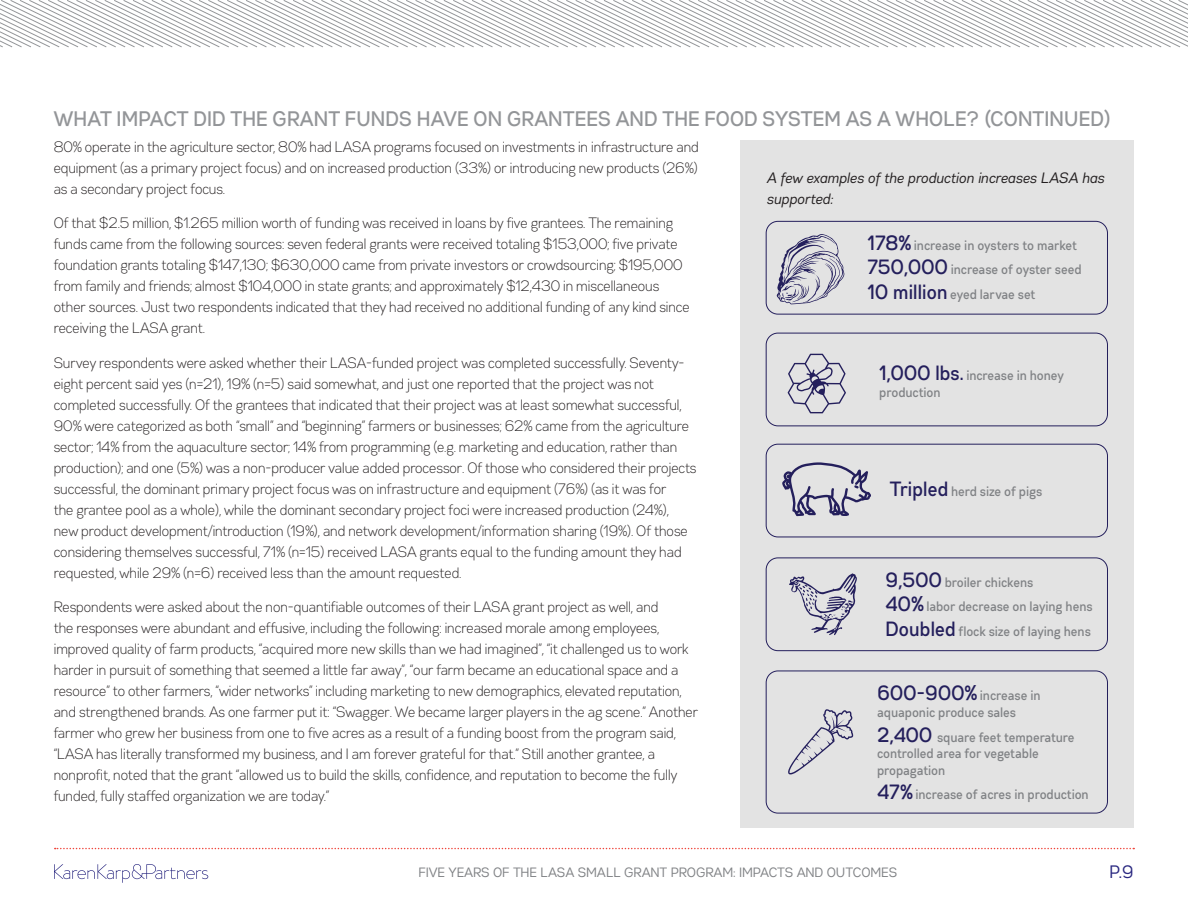
<style>
.page{position:relative;width:1188px;height:918px;background:#fff}
.page>*{position:absolute;margin:0;border:0;box-sizing:border-box;transform-origin:0 0}
.CLT_Header1{font:600 condensed 21px "Gabriel Sans";color:#939598}
.t1{font:condensed 18px "Gabriel Sans";color:#292780}
.t2{font:condensed 17.7px "Gabriel Sans";color:#231f20}
.LASA_Body{font:300 condensed 15px/21px "Gabriel Sans";color:#231f20}
.LASA_Body-2{font:italic condensed 15px/21px "Gabriel Sans";color:#231f20}
.t3{font:600 condensed 13.8px/24.8px "Gabriel Sans";color:#808285}
.t4{font:condensed 13.5px "Gabriel Sans";color:#808285}
.t5{font:600 condensed 11.7px "Gabriel Sans";color:#231f20}
.s1{font-size:20.55px;color:#241f5c}
</style>
<div class="page">
<svg style="left:0;top:0;width:1188px;height:48px"></svg>
<svg style="left:54px;top:864px;width:154px;height:19px"></svg>
<svg style="left:55px;top:848px;width:1079px;height:1px"></svg>
<div style="left:741px;top:140px;width:393px;height:688px;background:#e3e3e3"></div>
<svg style="left:777px;top:234px;width:67px;height:70px"></svg>
<div style="left:766px;top:221px;width:342px;height:94px;border:1px solid #241f5c;border-radius:12px"></div>
<svg style="left:789px;top:573px;width:68px;height:62px"></svg>
<div style="left:766px;top:557px;width:342px;height:94px;border:1px solid #241f5c;border-radius:12px"></div>
<svg style="left:788px;top:354px;width:58px;height:59px"></svg>
<div style="left:766px;top:333px;width:342px;height:93px;border:1px solid #241f5c;border-radius:12px"></div>
<svg style="left:782px;top:462px;width:89px;height:54px"></svg>
<div style="left:766px;top:444px;width:342px;height:93px;border:1px solid #241f5c;border-radius:12px"></div>
<svg style="left:788px;top:709px;width:65px;height:66px"></svg>
<div style="left:766px;top:670px;width:342px;height:144px;border:1px solid #241f5c;border-radius:12px"></div>
<p class="CLT_Header1" style="left:54px;top:107px;width:1059px">WHAT IMPACT DID THE GRANT FUNDS HAVE ON GRANTEES AND THE FOOD SYSTEM AS A WHOLE? (CONTINUED)</p>
<p class="t5" style="left:766px;top:121px;width:239px">LASA GRANT IMPACTS: SURVEY RESPONSES</p>
<p class="t2" style="left:766px;top:162px;width:426px">A few examples of the production increases that LASA ha</p>
<p class="LASA_Body" style="left:54px;top:136px;width:647px;text-align:justify">80% operate in the agriculture sector, 80% had LASA programs focused on investments in infrastructure and equipment (as a primary project focus) and on increased production (33%) or introducing new products (26%) as a secondary project focus.</p>
<p class="LASA_Body" style="left:54px;top:213px;width:638px">Of that $2.5 million, $1.265 million worth of funding was received in loans by five grantees. The remaining funds came from the following sources: seven federal grants were received totaling $153,000; five private foundation grants totaling $147,130; $630,000 came from private investors or crowdsourcing; $195,000 from family and friends; almost $104,000 in state grants; and approximately $12,430 in miscellaneous other sources. Just two respondents indicated that they had received no additional funding of any kind since receiving the LASA grant.</p>
<p class="LASA_Body" style="left:54px;top:352px;width:644px">Survey respondents were asked whether their LASA-funded project was completed successfully. Seventy&shy;eight percent said yes (n=21), 19% (n=5) said somewhat, and just one reported that the project was not completed successfully. Of the grantees that indicated that their project was at least somewhat successful, 90% were categorized as both “small” and “beginning” farmers or businesses; 62% came from the agriculture sector; 14% from the aquaculture sector; 14% from programming (e.g. marketing and education, rather than production); and one (5%) was a non-producer value added processor. Of those who considered their projects successful, the dominant primary project focus was on infrastructure and equipment (76%) (as it was for<br>the grantee pool as a whole), while the dominant secondary project foci were increased production (24%), new product development/introduction (19%), and network development/information sharing (19%). Of those considering themselves successful, 71% (n=15) received LASA grants equal to the funding amount they had requested, while 29% (n=6) received less than the amount requested.</p>
<p class="LASA_Body" style="left:54px;top:597px;width:646px">Respondents were asked about the non-quantifiable outcomes of their LASA grant project as well, and<br>the responses were abundant and effusive, including the following: increased morale among employees, improved quality of farm products, “acquired more new skills than we had imagined”, “it challenged us to work harder in pursuit of something that seemed a little far away”, “our farm became an educational space and a resource” to other farmers, “wider networks” including marketing to new demographics, elevated reputation, and strengthened brands. As one farmer put it: “Swagger. We became larger players in the ag scene.” Another farmer who grew her business from one to five acres as a result of a funding boost from the program said, “LASA has literally transformed my business, and I am forever grateful for that.” Still another grantee, a nonprofit, noted that the grant “allowed us to build the skills, confidence, and reputation to become the fully funded, fully staffed organization we are today.”</p>
<p class="LASA_Body-2" style="left:767px;top:167px;width:339px">A few examples of the production increases LASA has supported:</p>
<p class="t3" style="left:868px;top:232px;width:216px"><span class="s1">178%</span> increase in oysters to market<br><span class="s1">750,000</span> increase of oyster seed<br><span class="s1">10 million</span> eyed larvae set</p>
<p class="t3" style="left:880px;top:367px;width:186px;line-height:16.5px"><span class="s1">1,000 lbs.</span> increase in honey production</p>
<p class="t3" style="left:890px;top:479px;width:154px"><span class="s1">Tripled</span> herd size of pigs</p>
<p class="t3" style="left:886px;top:570px;width:209px"><span class="s1">9,500</span> broiler chickens<br><span class="s1">40%</span> labor decrease on laying hens<br><span class="s1">Doubled</span> flock size of laying hens</p>
<p class="t3" style="left:877px;top:687px;width:165px;line-height:16.5px"><span class="s1">600-900%</span> increase in aquaponic produce sales</p>
<p class="t3" style="left:877px;top:728px;width:199px;line-height:16.5px"><span class="s1">2,400</span> square feet temperature controlled area for vegetable propagation</p>
<p class="t3" style="left:877px;top:782px;width:213px"><span class="s1">47%</span> increase of acres in production</p>
<p class="t4" style="left:419px;top:865px;width:480px">FIVE YEARS OF THE LASA SMALL GRANT PROGRAM: IMPACTS AND OUTCOMES</p>
<p class="t1" style="left:1110px;top:861px;width:26px">P.9</p>
</div>
